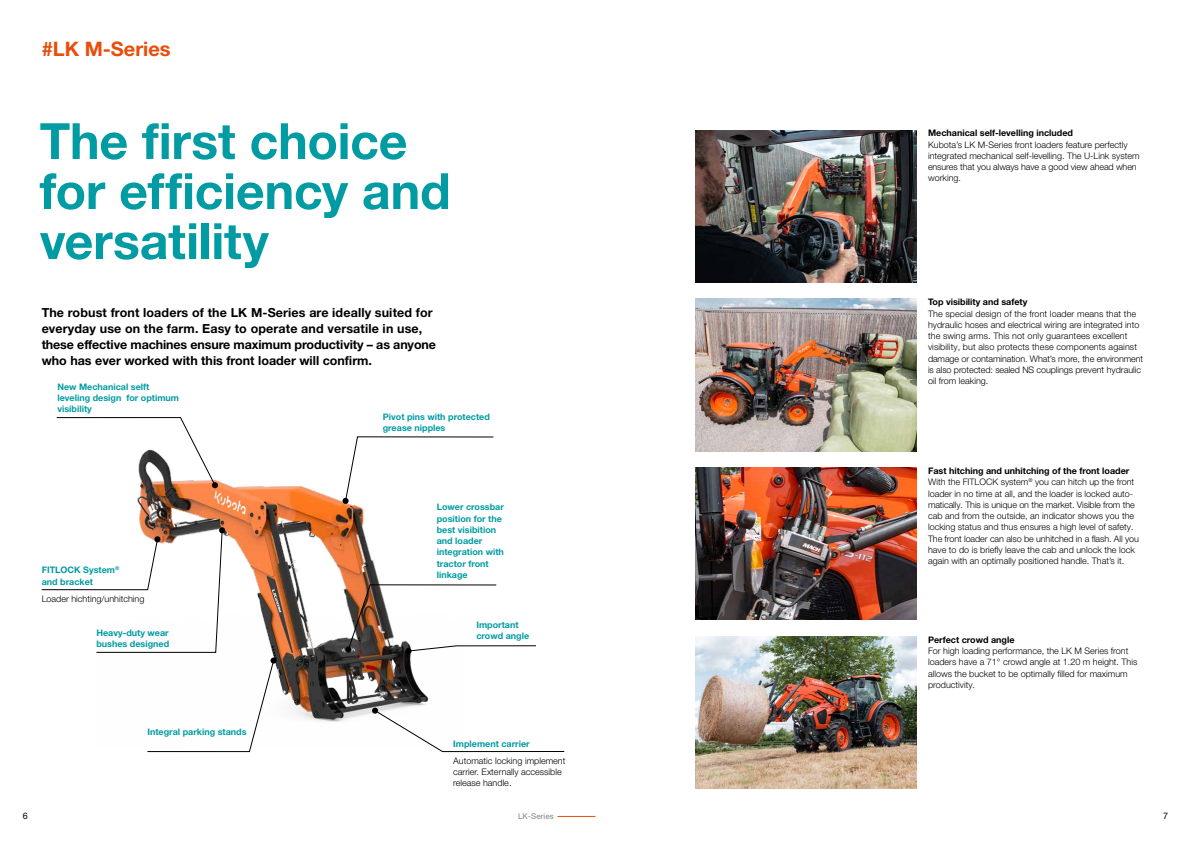
<style>
.page{position:relative;width:1191px;height:842px;background:#fff}
.page>*{position:absolute;margin:0;border:0;box-sizing:border-box;transform-origin:0 0}
.t1{font:700 50px/50px "Helvetica Neue LT Pro";letter-spacing:-.005em;color:#009ba3}
.t2{font:700 20px "Helvetica Neue LT Pro";color:#e94d0a}
.t3{font:700 12.5px/16px "Helvetica Neue LT Pro";color:#000}
.t4{font:300 9px/11.2px "Helvetica Neue LT Pro";color:#000}
.t5{font:700 9px/11.2px "Helvetica Neue LT Pro";color:#009ba3}
.t6{font:700 9px "Helvetica Neue LT Pro";color:#000}
.t7{font:9px "Helvetica Neue LT Pro";color:#000}
.t8{font:8px "Helvetica Neue LT Pro";letter-spacing:.01em;color:#878786}
.s1{font-weight:700}
</style>
<div class="page">
<img style="left:137px;top:481px;width:292px;height:241px">
<img style="left:695px;top:130px;width:221px;height:153px">
<img style="left:695px;top:467px;width:221px;height:153px">
<img style="left:695px;top:636px;width:221px;height:153px">
<svg style="left:56px;top:417px;width:162px;height:71px"></svg>
<svg style="left:147px;top:660px;width:127px;height:92px"></svg>
<div style="left:270px;top:657px;width:7px;height:6px;background:#000;border-radius:50%"></div>
<svg style="left:342px;top:436px;width:152px;height:68px"></svg>
<svg style="left:372px;top:708px;width:193px;height:44px"></svg>
<svg style="left:348px;top:584px;width:188px;height:70px"></svg>
<div style="left:345px;top:646px;width:6px;height:7px;background:#000;border-radius:50%"></div>
<svg style="left:41px;top:527px;width:184px;height:126px"></svg>
<img style="left:695px;top:298px;width:221px;height:153px">
<hr style="left:557px;top:816px;width:38px;height:1px;background:#e94d0a">
<h2 class="t2" style="left:42px;top:36px;width:130px">#LK M-Series</h2>
<h1 class="t1" style="left:40px;top:115px;width:412px">The first choice for efficiency and versatility</h1>
<p class="t3" style="left:42px;top:304px;width:396px">The robust front loaders of the LK M-Series are ideally suited for everyday use on the farm. Easy to operate and versatile in use, these effective machines ensure maximum productivity – as anyone who has ever worked with this front loader will confirm.</p>
<p class="t5" style="left:57px;top:381px;width:123px">New Mechanical selft leveling design for optimum visibility</p>
<p class="t5" style="left:42px;top:564px;width:79px">FITLOCK System<sup>® </sup>and bracket</p>
<p class="t4" style="left:42px;top:593px;width:104px">Loader hichting/unhitching</p>
<p class="t5" style="left:96px;top:627px;width:74px">Heavy-duty wear bushes designed</p>
<p class="t5" style="left:147px;top:726px;width:101px">Integral parking stands</p>
<p class="t5" style="left:383px;top:411px;width:108px">Pivot pins with protected grease nipples</p>
<p class="t5" style="left:437px;top:501px;width:69px">Lower crossbar position for the best visibition and loader integration with tractor front linkage</p>
<p class="t5" style="left:476px;top:619px;width:54px">Important crowd angle</p>
<p class="t5" style="left:453px;top:738px;width:78px">Implement carrier</p>
<p class="t4" style="left:453px;top:754px;width:114px">Automatic locking implement carrier. Externally accessible release handle.</p>
<p class="t6" style="left:928px;top:128px;width:147px">Mechanical self-levelling included</p>
<p class="t4" style="left:928px;top:139px;width:213px">Kubota’s LK M-Series front loaders feature perfectly integrated mechanical self-levelling. The U-Link system ensures that you always have a good view ahead when working.</p>
<p class="t6" style="left:928px;top:296px;width:101px">Top visibility and safety</p>
<p class="t4" style="left:928px;top:307px;width:217px">The special design of the front loader means that the hydraulic hoses and electrical wiring are integrated into the swing arms. This not only guarantees excellent visibility, but also protects these components against damage or contamination. What’s more, the environment is also protected: sealed NS couplings prevent hydraulic oil from leaking.</p>
<p class="t4" style="left:928px;top:465px;width:212px"><span class="s1">Fast hitching and unhitching of the front loader </span>With the FITLOCK system<sup>®</sup> you can hitch up the front loader in no time at all, and the loader is locked auto&shy;matically. This is unique on the market. Visible from the cab and from the outside, an indicator shows you the locking status and thus ensures a high level of safety.<br>The front loader can also be unhitched in a flash. All you have to do is briefly leave the cab and unlock the lock again with an optimally positioned handle. That’s it.</p>
<p class="t6" style="left:928px;top:634px;width:88px">Perfect crowd angle</p>
<p class="t4" style="left:928px;top:645px;width:211px">For high loading performance, the LK M Series front loaders have a 71° crowd angle at 1.20 m height. This allows the bucket to be optimally filled for maximum productivity.</p>
<p class="t7" style="left:23px;top:810px;width:7px">6</p>
<p class="t8" style="left:518px;top:811px;width:37px">LK-Series</p>
<p class="t7" style="left:1163px;top:810px;width:7px">7</p>
</div>
